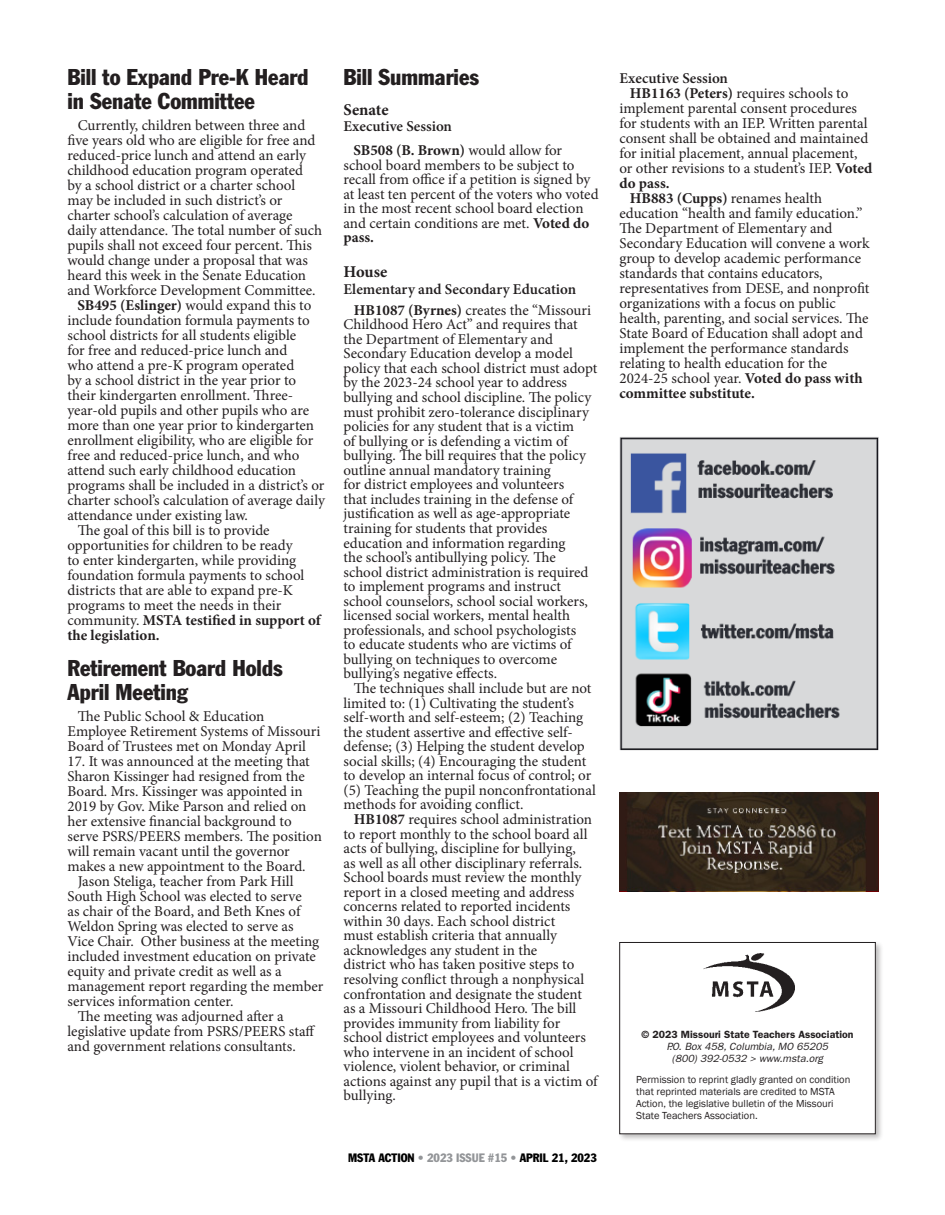
<style>
.page{position:relative;width:945px;height:1215px;background:#fff}
.page>*{position:absolute;margin:0;border:0;box-sizing:border-box;transform-origin:0 0}
.t1{font:condensed 22.5px/23.7px "Franklin Gothic";color:#231f20}
.t2{font:700 16.5px "Minion Pro";letter-spacing:-.005em;color:#231f20}
.t3{font:15px/15px "Minion Pro";color:#231f20}
.t4{font:600 15px "Minion Pro";color:#231f20}
.t5{font:condensed 12px "Franklin Gothic";color:#000}
.t6{font:10.5px/12px "Franklin Gothic";color:#231f20}
.t7{font:600 10.5px/12px "Franklin Gothic";color:#231f20;text-align:center}
.t8{font:italic 10.5px "Franklin Gothic";color:#231f20}
.s1{font-weight:700}
.s2{font-weight:400;font-style:italic}
.s3{color:#939598}
</style>
<div class="page">
<div style="left:617px;top:940px;width:267px;height:202px;background:#231f20;opacity:.3"></div>
<div style="left:620px;top:942px;width:255px;height:192px;background:#fff"></div>
<div style="left:620px;top:942px;width:256px;height:192px;border:1px solid #231f20"></div>
<img style="left:704px;top:953px;width:90px;height:58px">
<img style="left:619px;top:437px;width:259px;height:313px">
<img style="left:620px;top:792px;width:258px;height:100px">
<p class="t1" style="left:344px;top:65px;width:137px">Bill Summaries</p>
<p class="t1" style="left:68px;top:65px;width:243px">Bill to Expand Pre-K Heard in Senate Committee</p>
<p class="t4" style="left:620px;top:68px;width:110px">Executive Session</p>
<p class="t3" style="left:620px;top:86px;width:254px;text-indent:10px"><span class="s1">HB1163 (Peters)</span> requires schools to implement parental consent procedures for students with an IEP. Written parental consent shall be obtained and maintained for initial placement, annual placement, or other revisions to a student’s IEP. <span class="s1">Voted do pass.</span></p>
<p class="t3" style="left:620px;top:191px;width:252px;text-indent:10px"><span class="s1">HB883 (Cupps)</span> renames health education “health and family education.” The Department of Elementary and Secondary Education will convene a work group to develop academic performance standards that contains educators, representatives from DESE, and nonprofit organizations with a focus on public health, parenting, and social services. The State Board of Education shall adopt and implement the performance standards relating to health education for the 2024-25 school year. <span class="s1">Voted do pass with committee substitute.</span></p>
<p class="t2" style="left:344px;top:98px;width:47px">Senate</p>
<p class="t4" style="left:344px;top:116px;width:110px">Executive Session</p>
<p class="t3" style="left:344px;top:143px;width:257px;line-height:14.5px;text-indent:10px"><span class="s1">SB508 (B. Brown)</span> would allow for school board members to be subject to recall from office if a petition is signed by at least ten percent of the voters who voted in the most recent school board election and certain conditions are met. <span class="s1">Voted do pass.</span></p>
<p class="t3" style="left:68px;top:118px;width:256px;text-indent:10px">Currently, children between three and five years old who are eligible for free and reduced-price lunch and attend an early childhood education program operated<br>by a school district or a charter school may be included in such district’s or charter school’s calculation of average daily attendance. The total number of such pupils shall not exceed four percent. This would change under a proposal that was heard this week in the Senate Education and Workforce Development Committee.</p>
<p class="t3" style="left:68px;top:298px;width:259px;text-indent:10px"><span class="s1">SB495 (Eslinger)</span> would expand this to include foundation formula payments to school districts for all students eligible<br>for free and reduced-price lunch and<br>who attend a pre-K program operated<br>by a school district in the year prior to their kindergarten enrollment. Three&shy;year-old pupils and other pupils who are more than one year prior to kindergarten enrollment eligibility, who are eligible for free and reduced-price lunch, and who attend such early childhood education programs shall be included in a district’s or charter school’s calculation of average daily attendance under existing law.</p>
<p class="t3" style="left:68px;top:523px;width:255px;text-indent:10px">The goal of this bill is to provide opportunities for children to be ready<br>to enter kindergarten, while providing foundation formula payments to school districts that are able to expand pre-K programs to meet the needs in their community. <span class="s1">MSTA testified in support of the legislation.</span></p>
<p class="t2" style="left:344px;top:260px;width:45px">House</p>
<p class="t4" style="left:344px;top:278px;width:234px">Elementary and Secondary Education</p>
<p class="t3" style="left:344px;top:303px;width:255px;line-height:14.5px;text-indent:10px"><span class="s1">HB1087 (Byrnes)</span> creates the “Missouri Childhood Hero Act” and requires that the Department of Elementary and Secondary Education develop a model policy that each school district must adopt by the 2023-24 school year to address bullying and school discipline. The policy must prohibit zero-tolerance disciplinary policies for any student that is a victim<br>of bullying or is defending a victim of bullying. The bill requires that the policy outline annual mandatory training<br>for district employees and volunteers<br>that includes training in the defense of justification as well as age-appropriate training for students that provides education and information regarding<br>the school’s antibullying policy. The school district administration is required to implement programs and instruct school counselors, school social workers, licensed social workers, mental health professionals, and school psychologists<br>to educate students who are victims of bullying on techniques to overcome bullying’s negative effects.</p>
<p class="t3" style="left:344px;top:681px;width:254px;line-height:14.5px;text-indent:10px">The techniques shall include but are not limited to: (1) Cultivating the student’s self-worth and self-esteem; (2) Teaching the student assertive and effective self&shy;defense; (3) Helping the student develop social skills; (4) Encouraging the student to develop an internal focus of control; or (5) Teaching the pupil nonconfrontational methods for avoiding conflict.</p>
<p class="t3" style="left:344px;top:812px;width:256px;line-height:14.5px;text-indent:10px"><span class="s1">HB1087</span> requires school administration to report monthly to the school board all acts of bullying, discipline for bullying,<br>as well as all other disciplinary referrals.<br>School boards must review the monthly report in a closed meeting and address concerns related to reported incidents within 30 days. Each school district<br>must establish criteria that annually acknowledges any student in the<br>district who has taken positive steps to resolving conflict through a nonphysical confrontation and designate the student as a Missouri Childhood Hero. The bill provides immunity from liability for school district employees and volunteers who intervene in an incident of school violence, violent behavior, or criminal actions against any pupil that is a victim of bullying.</p>
<p class="t1" style="left:68px;top:656px;width:217px">Retirement Board Holds<br>April Meeting</p>
<p class="t3" style="left:68px;top:709px;width:254px;text-indent:10px">The Public School &amp; Education<br>Employee Retirement Systems of Missouri<br>Board of Trustees met on Monday April</p>
<p class="t3" style="left:68px;top:754px;width:256px">17. It was announced at the meeting that Sharon Kissinger had resigned from the Board. Mrs. Kissinger was appointed in 2019 by Gov. Mike Parson and relied on her extensive financial background to serve PSRS/PEERS members. The position will remain vacant until the governor makes a new appointment to the Board.</p>
<p class="t3" style="left:68px;top:874px;width:257px;text-indent:10px">Jason Steliga, teacher from Park Hill South High School was elected to serve<br>as chair of the Board, and Beth Knes of Weldon Spring was elected to serve as Vice Chair. Other business at the meeting included investment education on private equity and private credit as well as a management report regarding the member services information center.</p>
<p class="t3" style="left:68px;top:1009px;width:249px;text-indent:10px">The meeting was adjourned after a legislative update from PSRS/PEERS staff and government relations consultants.</p>
<p class="t7" style="left:642px;top:1029px;width:213px">© 2023 Missouri State Teachers Association<br><span class="s2">P.O. Box 458, Columbia, MO 65205</span></p>
<p class="t8" style="left:672px;top:1053px;width:153px">(800) 392-0532 &gt; www.msta.org</p>
<p class="t6" style="left:636px;top:1074px;width:216px">Permission to reprint gladly granted on condition that reprinted materials are credited to MSTA Action, the legislative bulletin of the Missouri State Teachers Association.</p>
<p class="t5" style="left:348px;top:1151px;width:250px">MSTA ACTION <span class="s3">• 2023 ISSUE #15 •</span> APRIL 21, 2023</p>
</div>
